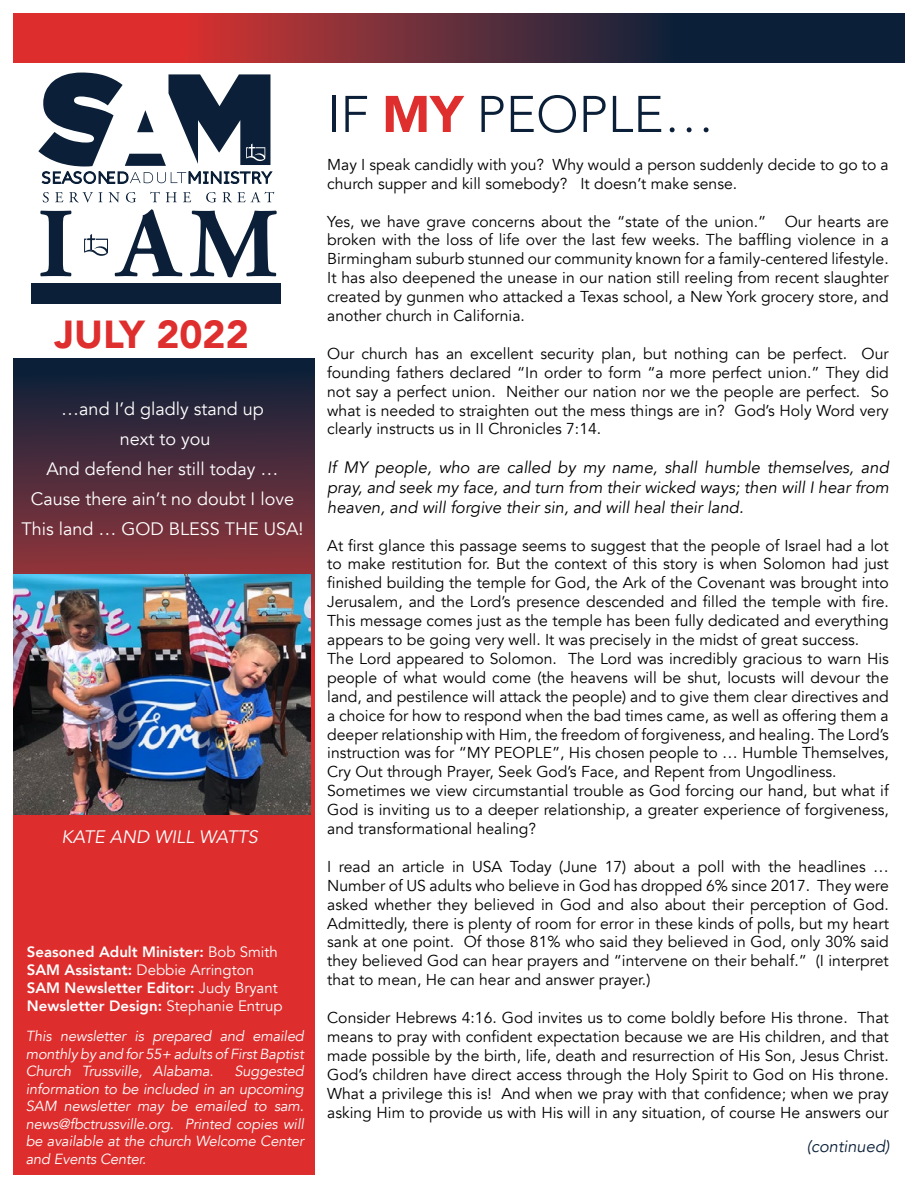
<style>
.page{position:relative;width:918px;height:1188px;background:#fff}
.page>*{position:absolute;margin:0;border:0;box-sizing:border-box;transform-origin:0 0}
.t1{font:300 51px "Avenir";color:#0b2038}
.t2{font:900 39px "Avenir";color:#de2e2d}
.t3{font:18px/30px "Avenir";color:#fff;text-align:center}
.t4{font:italic 18px "Avenir";color:#fff}
.t5{font:italic 16.5px/19.8px "Avenir";color:#000;text-align:justify}
.t6{font:italic 16.5px "Avenir";color:#0b2038}
.t7{font:15.75px/18.9px "Avenir";color:#000;text-align:justify}
.t8{font:800 15px/18px "Avenir";color:#fff}
.t9{font:italic 14.7px/17.5px "Avenir";letter-spacing:-.01em;color:#fff;text-align:justify}
.s1{font-weight:400}
.s2{font-weight:900;color:#de2e2d}
</style>
<div class="page">
<svg style="left:14px;top:359px;width:300px;height:815px;background:#a62d32"></svg>
<svg style="left:40px;top:211px;width:32px;height:65px"></svg>
<svg style="left:114px;top:209px;width:69px;height:67px"></svg>
<svg style="left:190px;top:211px;width:87px;height:66px"></svg>
<div style="left:31px;top:283px;width:250px;height:21px;background:#0b2038"></div>
<svg style="left:43px;top:192px;width:6px;height:10px"></svg>
<svg style="left:55px;top:192px;width:8px;height:10px"></svg>
<svg style="left:69px;top:192px;width:24px;height:10px"></svg>
<svg style="left:99px;top:192px;width:3px;height:10px"></svg>
<svg style="left:109px;top:192px;width:11px;height:10px"></svg>
<svg style="left:126px;top:192px;width:10px;height:10px"></svg>
<svg style="left:150px;top:192px;width:10px;height:10px"></svg>
<svg style="left:166px;top:192px;width:11px;height:10px"></svg>
<svg style="left:183px;top:192px;width:8px;height:10px"></svg>
<svg style="left:206px;top:192px;width:10px;height:10px"></svg>
<svg style="left:223px;top:192px;width:51px;height:10px"></svg>
<svg style="left:84px;top:234px;width:24px;height:22px"></svg>
<svg style="left:38px;top:73px;width:235px;height:111px"></svg>
<svg style="left:14px;top:14px;width:890px;height:49px;background:#6b2a36"></svg>
<img style="left:14px;top:575px;width:297px;height:239px">
<h2 class="t2" style="left:55px;top:301px;width:196px">JULY 2022</h2>
<p class="t3" style="left:21px;top:395px;width:284px">…and I’d gladly stand up<br>next to you<br>And defend her still today …<br>Cause there ain’t no doubt I love<br>This land … GOD BLESS THE USA!</p>
<p class="t4" style="left:61px;top:826px;width:198px">KATE AND WILL WATTS</p>
<p class="t8" style="left:27px;top:943px;width:257px">Seasoned Adult Minister: <span class="s1">Bob Smith </span>SAM Assistant: <span class="s1">Debbie Arrington </span>SAM Newsletter Editor: <span class="s1">Judy Bryant </span>Newsletter Design: <span class="s1">Stephanie Entrup</span></p>
<p class="t9" style="left:26px;top:1028px;width:280px">This newsletter is prepared and emailed monthly by and for 55+ adults of First Baptist Church Trussville, Alabama.</p>
<p class="t9" style="left:26px;top:1063px;width:280px;text-indent:209px">Suggested information to be included in an upcoming SAM newsletter may be emailed to sam. news@fbctrussville.org. Printed copies will be available at the church Welcome Center and Events Center.</p>
<h1 class="t1" style="left:327px;top:84px;width:389px">IF <span class="s2">MY</span> PEOPLE…</h1>
<p class="t7" style="left:327px;top:155px;width:563px">May I speak candidly with you? Why would a person suddenly decide to go to a church supper and kill somebody? It doesn’t make sense.</p>
<p class="t7" style="left:327px;top:212px;width:563px">Yes, we have grave concerns about the “state of the union.” Our hearts are broken with the loss of life over the last few weeks. The baffling violence in a Birmingham suburb stunned our community known for a family-centered lifestyle.<br>It has also deepened the unease in our nation still reeling from recent slaughter created by gunmen who attacked a Texas school, a New York grocery store, and another church in California.</p>
<p class="t7" style="left:327px;top:344px;width:563px">Our church has an excellent security plan, but nothing can be perfect. Our founding fathers declared “In order to form “a more perfect union.” They did not say a perfect union. Neither our nation nor we the people are perfect. So what is needed to straighten out the mess things are in? God’s Holy Word very clearly instructs us in II Chronicles 7:14.</p>
<p class="t5" style="left:327px;top:458px;width:563px">If MY people, who are called by my name, shall humble themselves, and pray, and seek my face, and turn from their wicked ways; then will I hear from heaven, and will forgive their sin, and will heal their land.</p>
<p class="t7" style="left:327px;top:536px;width:563px;text-align:left">At first glance this passage seems to suggest that the people of Israel had a lot to make restitution for. But the context of this story is when Solomon had just finished building the temple for God, the Ark of the Covenant was brought into Jerusalem, and the Lord’s presence descended and filled the temple with fire.<br>This message comes just as the temple has been fully dedicated and everything appears to be going very well. It was precisely in the midst of great success.<br>The Lord appeared to Solomon. The Lord was incredibly gracious to warn His people of what would come (the heavens will be shut, locusts will devour the land, and pestilence will attack the people) and to give them clear directives and a choice for how to respond when the bad times came, as well as offering them a deeper relationship with Him, the freedom of forgiveness, and healing. The Lord’s instruction was for “MY PEOPLE”, His chosen people to … Humble Themselves, Cry Out through Prayer, Seek God’s Face, and Repent from Ungodliness.<br>Sometimes we view circumstantial trouble as God forcing our hand, but what if God is inviting us to a deeper relationship, a greater experience of forgiveness, and transformational healing?</p>
<p class="t7" style="left:327px;top:857px;width:563px">I read an article in USA Today (June 17) about a poll with the headlines … Number of US adults who believe in God has dropped 6% since 2017. They were asked whether they believed in God and also about their perception of God.<br>Admittedly, there is plenty of room for error in these kinds of polls, but my heart sank at one point. Of those 81% who said they believed in God, only 30% said they believed God can hear prayers and “intervene on their behalf.” (I interpret that to mean, He can hear and answer prayer.)</p>
<p class="t7" style="left:327px;top:1008px;width:563px">Consider Hebrews 4:16. God invites us to come boldly before His throne. That means to pray with confident expectation because we are His children, and that made possible by the birth, life, death and resurrection of His Son, Jesus Christ.<br>God’s children have direct access through the Holy Spirit to God on His throne.<br>What a privilege this is! And when we pray with that confidence; when we pray asking Him to provide us with His will in any situation, of course He answers our</p>
<p class="t6" style="left:807px;top:1137px;width:84px">(continued)</p>
</div>
